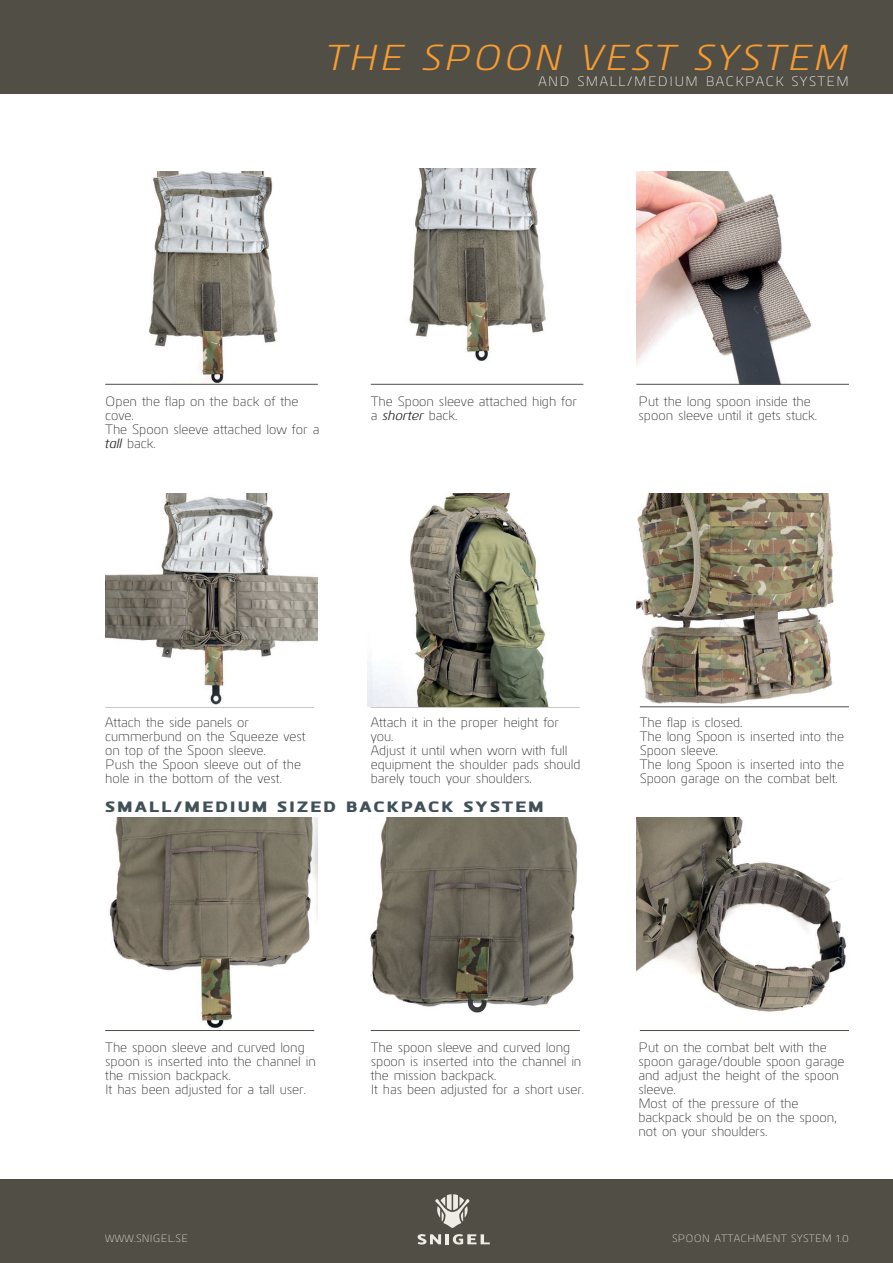
<style>
.page{position:relative;width:893px;height:1263px;background:#fff}
.page>*{position:absolute;margin:0;border:0;box-sizing:border-box;transform-origin:0 0}
.t1{font:italic 36px "Kuro";letter-spacing:.075em;color:#f89c30}
.t2{font:800 15px "Kuro";letter-spacing:.15em;color:#405057}
.t3{font:300 13.5px/14px "Kuro";color:#231f20}
.t4{font:300 13.5px "Kuro";letter-spacing:.1em;color:#fff}
.t5{font:300 10.5px "Kuro";letter-spacing:.025em;color:#efece6}
.s1{font-weight:400;font-style:italic}
</style>
<div class="page">
<img style="left:636px;top:818px;width:211px;height:194px">
<img style="left:370px;top:818px;width:208px;height:195px">
<img style="left:109px;top:818px;width:209px;height:210px">
<img style="left:636px;top:172px;width:213px;height:212px">
<div style="left:0;top:0;width:893px;height:94px;background:#514e46"></div>
<div style="left:0;top:1179px;width:893px;height:84px;background:#514e46"></div>
<svg style="left:435px;top:1194px;width:35px;height:34px"></svg>
<svg style="left:417px;top:1234px;width:73px;height:10px"></svg>
<img style="left:105px;top:172px;width:213px;height:212px">
<img style="left:409px;top:169px;width:137px;height:192px">
<hr style="left:636px;top:384px;width:213px;height:1px;background:#514e46">
<hr style="left:371px;top:384px;width:212px;height:1px;background:#514e46">
<hr style="left:105px;top:384px;width:213px;height:1px;background:#514e46">
<hr style="left:640px;top:1030px;width:209px;height:1px;background:#514e46">
<hr style="left:371px;top:1030px;width:209px;height:1px;background:#514e46">
<hr style="left:105px;top:1030px;width:209px;height:1px;background:#514e46">
<img style="left:636px;top:493px;width:198px;height:211px">
<hr style="left:371px;top:706px;width:209px;height:1px;background:#514e46">
<hr style="left:105px;top:706px;width:209px;height:1px;background:#514e46">
<hr style="left:640px;top:706px;width:209px;height:1px;background:#514e46">
<img style="left:105px;top:493px;width:213px;height:212px">
<img style="left:367px;top:493px;width:182px;height:213px">
<h1 class="t1" style="left:326px;top:31px;width:524px">THE SPOON VEST SYSTEM</h1>
<p class="t4" style="left:539px;top:72px;width:312px">AND SMALL/MEDIUM BACKPACK SYSTEM</p>
<p class="t3" style="left:105px;top:393px;width:216px">Open the flap on the back of the cove.<br>The Spoon sleeve attached low for a <span class="s1">tall</span> back.</p>
<p class="t3" style="left:371px;top:393px;width:208px">The Spoon sleeve attached high for a <span class="s1">shorter</span> back.</p>
<p class="t3" style="left:638px;top:393px;width:180px">Put the long spoon inside the spoon sleeve until it gets stuck.</p>
<p class="t3" style="left:105px;top:715px;width:202px">Attach the side panels or cummerbund on the Squeeze vest on top of the Spoon sleeve.<br>Push the Spoon sleeve out of the hole in the bottom of the vest.</p>
<p class="t3" style="left:371px;top:715px;width:211px">Attach it in the proper height for you.<br>Adjust it until when worn with full equipment the shoulder pads should barely touch your shoulders.</p>
<p class="t2" style="left:105px;top:796px;width:440px">SMALL/MEDIUM SIZED BACKPACK SYSTEM</p>
<p class="t3" style="left:640px;top:715px;width:206px">The flap is closed.<br>The long Spoon is inserted into the<br>Spoon sleeve.<br>The long Spoon is inserted into the<br>Spoon garage on the combat belt.</p>
<p class="t3" style="left:105px;top:1039px;width:212px">The spoon sleeve and curved long spoon is inserted into the channel in the mission backpack.<br>It has been adjusted for a tall user.</p>
<p class="t3" style="left:371px;top:1039px;width:215px">The spoon sleeve and curved long spoon is inserted into the channel in the mission backpack.<br>It has been adjusted for a short user.</p>
<p class="t3" style="left:638px;top:1039px;width:208px">Put on the combat belt with the spoon garage/double spoon garage and adjust the height of the spoon sleeve.<br>Most of the pressure of the backpack should be on the spoon, not on your shoulders.</p>
<p class="t5" style="left:105px;top:1231px;width:84px">WWW.SNIGEL.SE</p>
<p class="t5" style="left:672px;top:1231px;width:178px">SPOON ATTACHMENT SYSTEM 1.0</p>
</div>
